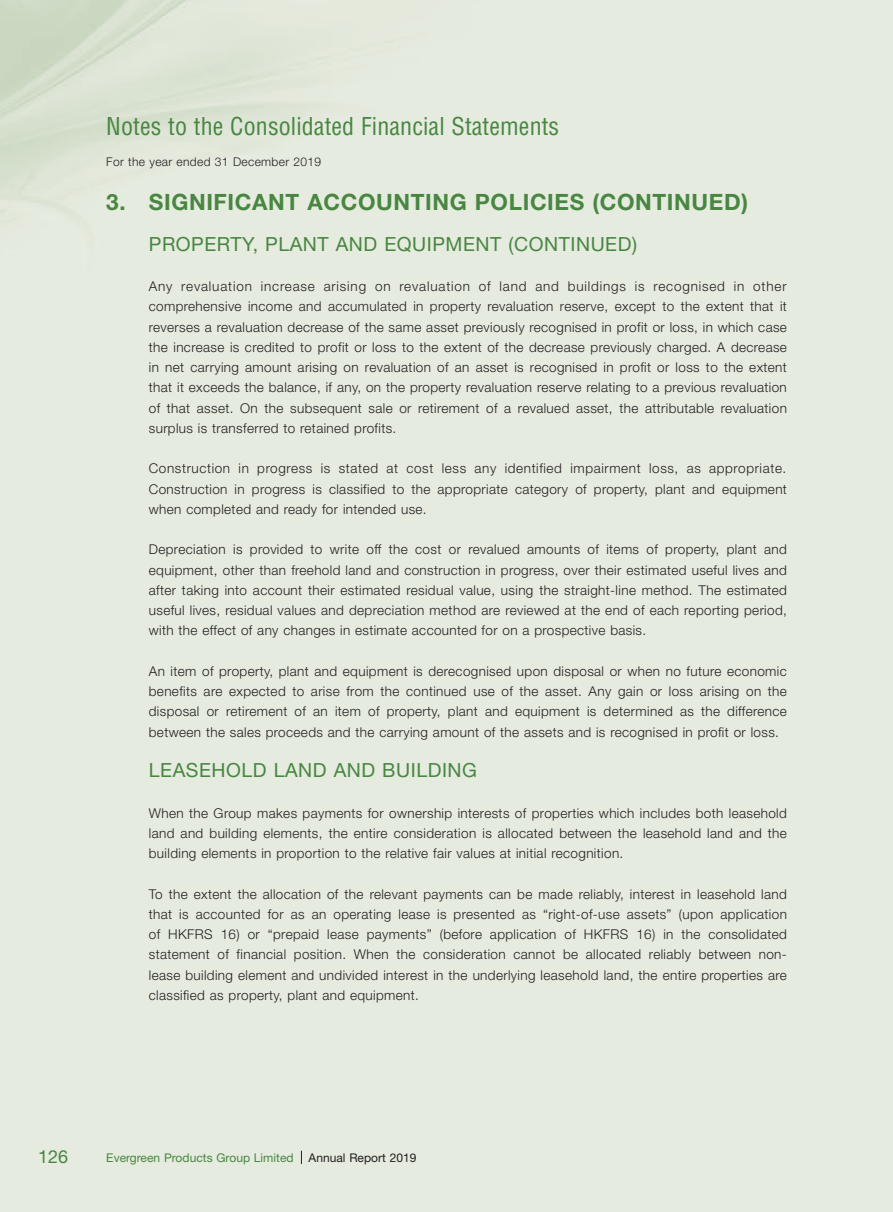
<style>
.page{position:relative;width:893px;height:1212px;background:#fff}
.page>*{position:absolute;margin:0;border:0;box-sizing:border-box;transform-origin:0 0}
.t1{font:condensed 24px "Helvetica LT Std";letter-spacing:.005em;color:#488641}
.t2{font:700 22.5px "Helvetica Neue LT Std";letter-spacing:.03em;color:#488641}
.t3{font:19.5px "Helvetica Neue LT Std";letter-spacing:.03em;color:#488641}
.t4{font:18px "Helvetica Neue LT Std";color:#488641}
.t5{font:300 13.5px/20.2px "Helvetica Neue LT Std";letter-spacing:.03em;color:#231f20;text-align:justify}
.t6{font:12px "Helvetica Neue LT Std";letter-spacing:.005em;color:#488641}
.t7{font:300 12px "Helvetica Neue LT Std";letter-spacing:.03em;color:#231f20}
.s1{color:#231f20}
</style>
<div class="page">
<svg style="left:301px;top:1151px;width:1px;height:13px"></svg>
<h1 class="t1" style="left:106px;top:111px;width:454px">Notes to the Consolidated Financial Statements</h1>
<p class="t7" style="left:106px;top:154px;width:216px">For the year ended 31 December 2019</p>
<h2 class="t2" style="left:106px;top:188px;width:527px">3. SIGNIFICANT ACCOUNTING POLICIES (CONTINUED</h2>
<h2 class="t2" style="left:741px;top:188px;width:8px">)</h2>
<h3 class="t3" style="left:149px;top:232px;width:490px">PROPERTY, PLANT AND EQUIPMENT (CONTIN UED)</h3>
<p class="t5" style="left:149px;top:276px;width:640px">Any revaluation increase arising on revaluation of land and buildings is recognised in other comprehensive income and accumulated in property revaluation reserve, except to the extent that it reverses a revaluation decrease of the same asset previously recognised in profit or loss, in which case the increase is credited to profit or loss to the extent of the decrease previously charged. A decrease in net carrying amount arising on revaluation of an asset is recognised in profit or loss to the extent that it exceeds the balance, if any, on the property revaluation reserve relating to a previous revaluation of that asset. On the subsequent sale or retirement of a revalued asset, the attributable revaluation surplus is transferred to retained profits.</p>
<p class="t5" style="left:149px;top:458px;width:640px">Construction in progress is stated at cost less any identified impairment loss, as appropriate.<br>Construction in progress is classified to the appropriate category of property, plant and equipment when completed and ready for intended use.</p>
<p class="t5" style="left:149px;top:539px;width:640px">Depreciation is provided to write off the cost or revalued amounts of items of property, plant and equipment, other than freehold land and construction in progress, over their estimated useful lives and after taking into account their estimated residual value, using the straight-line method. The estimated useful lives, residual values and depreciation method are reviewed at the end of each reporting period, with the effect of any changes in estimate accounted for on a prospective basis.</p>
<p class="t5" style="left:149px;top:661px;width:640px">An item of property, plant and equipment is derecognised upon disposal or when no future economic benefits are expected to arise from the continued use of the asset. Any gain or loss arising on the disposal or retirement of an item of property, plant and equipment is determined as the difference between the sales proceeds and the carrying amount of the assets and is recognised in profit or loss.</p>
<h3 class="t3" style="left:149px;top:758px;width:330px">LEASEHOLD LAND AND BUILDING</h3>
<p class="t5" style="left:149px;top:802px;width:640px">When the Group makes payments for ownership interests of properties which includes both leasehold land and building elements, the entire consideration is allocated between the leasehold land and the building elements in proportion to the relative fair values at initial recognition.</p>
<p class="t5" style="left:149px;top:883px;width:640px">To the extent the allocation of the relevant payments can be made reliably, interest in leasehold land that is accounted for as an operating lease is presented as “right-of-use assets” (upon application of HKFRS 16) or “prepaid lease payments” (before application of HKFRS 16) in the consolidated statement of financial position. When the consideration cannot be allocated reliably between non&shy;lease building element and undivided interest in the underlying leasehold land, the entire properties are classified as property, plant and equipment.</p>
<h3 class="t4" style="left:38px;top:1146px;width:32px">126</h3>
<p class="t6" style="left:106px;top:1150px;width:312px">EVERGREEN PRODUCTS GROUP LIMITED <span class="s1">ANNUAL REPORT 2019</span></p>
</div>
